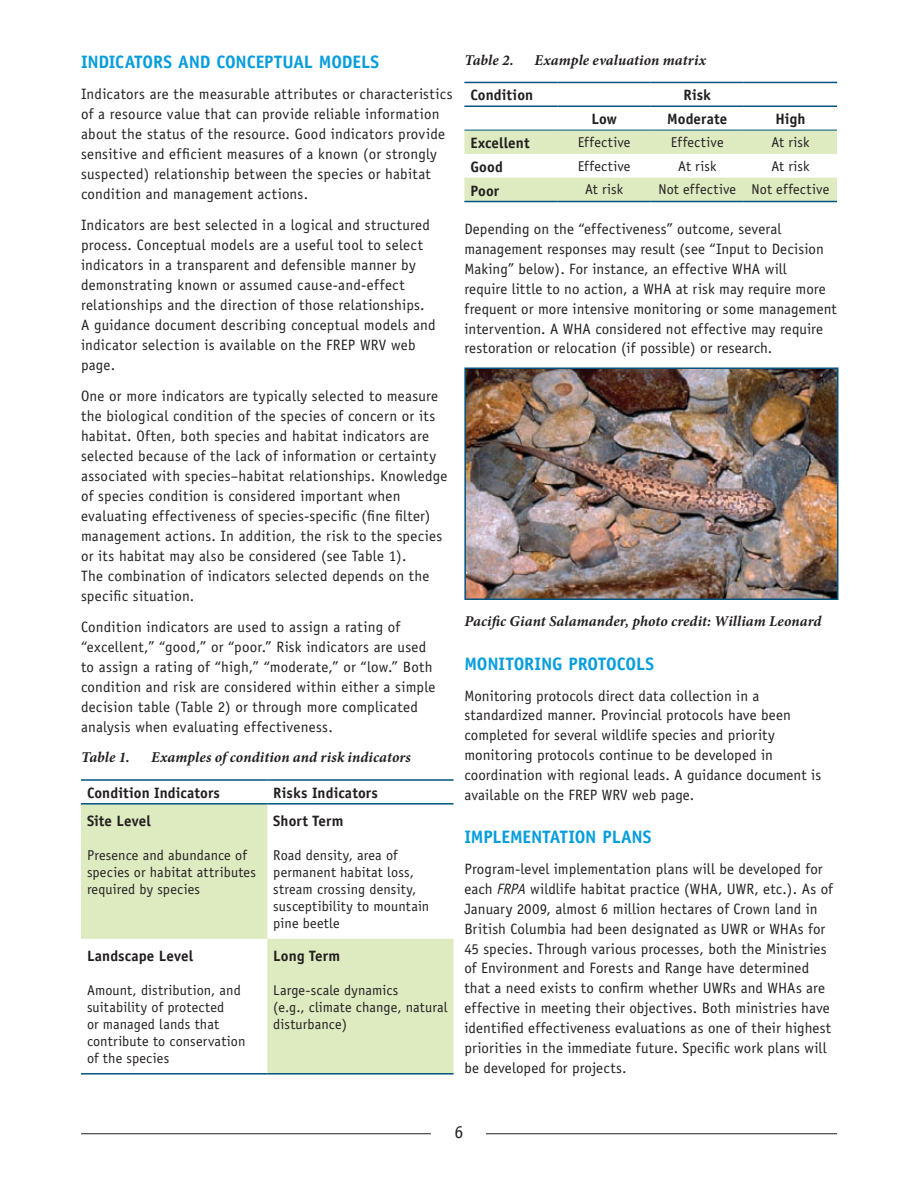
<style>
.page{position:relative;width:918px;height:1188px;background:#fff}
.page>*{position:absolute;margin:0;border:0;box-sizing:border-box;transform-origin:0 0}
.Heading_3{font:700 18px "Officina Sans";letter-spacing:-.01em;color:#069ddc}
.t1{font:18px "Officina Sans";color:#231f20}
.Body_text{font:15px/20.1px "Officina Sans";letter-spacing:.015em;color:#231f20}
.t2{font:italic 700 15px "Minion Pro";letter-spacing:.01em;color:#231f20}
.Table{font:700 15px "Officina Sans";letter-spacing:.005em;color:#231f20}
.Table-2{font:14.25px/17.1px "Officina Sans";letter-spacing:.01em;color:#231f20}
.s1{font-style:italic}
</style>
<div class="page">
<hr style="left:81px;top:1133px;width:756px;height:1px;background:#231f20">
<div style="left:432px;top:1123px;width:54px;height:18px;background:#fff"></div>
<svg style="left:81px;top:805px;width:373px;height:268px"></svg>
<hr style="left:81px;top:779px;width:186px;height:2px;background:#005480">
<hr style="left:267px;top:779px;width:187px;height:2px;background:#005480">
<hr style="left:81px;top:803px;width:186px;height:2px;background:#005480">
<hr style="left:267px;top:803px;width:187px;height:2px;background:#005480">
<hr style="left:81px;top:1073px;width:186px;height:2px;background:#005480">
<hr style="left:267px;top:1073px;width:187px;height:2px;background:#005480">
<svg style="left:464px;top:131px;width:373px;height:70px"></svg>
<hr style="left:464px;top:82px;width:94px;height:1px;background:#005480">
<hr style="left:558px;top:82px;width:93px;height:1px;background:#005480">
<hr style="left:651px;top:82px;width:93px;height:1px;background:#005480">
<hr style="left:744px;top:82px;width:93px;height:1px;background:#005480">
<hr style="left:464px;top:106px;width:94px;height:1px;background:#005480">
<hr style="left:558px;top:106px;width:93px;height:1px;background:#005480">
<hr style="left:651px;top:106px;width:93px;height:1px;background:#005480">
<hr style="left:744px;top:106px;width:93px;height:1px;background:#005480">
<hr style="left:464px;top:201px;width:94px;height:1px;background:#005480">
<hr style="left:558px;top:201px;width:93px;height:1px;background:#005480">
<hr style="left:651px;top:201px;width:93px;height:1px;background:#005480">
<hr style="left:744px;top:201px;width:93px;height:1px;background:#005480">
<hr style="left:464px;top:130px;width:94px;height:1px;background:#005480">
<hr style="left:558px;top:130px;width:93px;height:1px;background:#005480">
<hr style="left:651px;top:130px;width:93px;height:1px;background:#005480">
<hr style="left:744px;top:130px;width:93px;height:1px;background:#005480">
<img style="left:467px;top:371px;width:368px;height:226px">
<div style="left:464px;top:368px;width:374px;height:232px;border:2px solid #005480"></div>
<p class="Heading_3" style="left:81px;top:51px;width:38px">Indicators</p>
<p class="Heading_3" style="left:178px;top:51px;width:107px">and conceptual</p>
<p class="Heading_3" style="left:319px;top:51px;width:43px">models</p>
<p class="Body_text" style="left:81px;top:84px;width:373px">Indicators are the measurable attributes or characteristics of a resource value that can provide reliable information about the status of the resource. Good indicators provide sensitive and efficient measures of a known (or strongly suspected) relationship between the species or habitat condition and management actions.</p>
<p class="Body_text" style="left:81px;top:215px;width:356px">Indicators are best selected in a logical and structured process. Conceptual models are a useful tool to select indicators in a transparent and defensible manner by demonstrating known or assumed cause-and-effect relationships and the direction of those relationships.<br>A guidance document describing conceptual models and indicator selection is available on the FREP WRV web page.</p>
<p class="Body_text" style="left:81px;top:386px;width:368px">One or more indicators are typically selected to measure the biological condition of the species of concern or its habitat. Often, both species and habitat indicators are selected because of the lack of information or certainty associated with species–habitat relationships. Knowledge of species condition is considered important when evaluating effectiveness of species-specific (fine filter) management actions. In addition, the risk to the species or its habitat may also be considered (see Table 1).<br>The combination of indicators selected depends on the specific situation.</p>
<p class="Body_text" style="left:81px;top:617px;width:356px">Condition indicators are used to assign a rating of “excellent,” “good,” or “poor.” Risk indicators are used to assign a rating of “high,” “moderate,” or “low.” Both condition and risk are considered within either a simple decision table (Table 2) or through more complicated analysis when evaluating effectiveness.</p>
<p class="t2" style="left:81px;top:747px;width:50px">Table 1.</p>
<p class="t2" style="left:151px;top:747px;width:261px">Examples of condition and risk indicators</p>
<p class="Table" style="left:87px;top:783px;width:134px">Condition Indicators</p>
<p class="Table" style="left:273px;top:783px;width:106px">Risks Indicators</p>
<p class="Table" style="left:87px;top:811px;width:65px">Site Level</p>
<p class="Table-2" style="left:87px;top:847px;width:170px">Presence and abundance of species or habitat attributes required by species</p>
<p class="Table" style="left:273px;top:811px;width:72px">Short Term</p>
<p class="Table-2" style="left:273px;top:847px;width:158px">Road density, area of permanent habitat loss, stream crossing density, susceptibility to mountain pine beetle</p>
<p class="Table" style="left:87px;top:946px;width:108px">Landscape Level</p>
<p class="Table-2" style="left:87px;top:982px;width:160px">Amount, distribution, and suitability of protected<br>or managed lands that contribute to conservation of the species</p>
<p class="Table" style="left:273px;top:946px;width:68px">Long Term</p>
<p class="Table-2" style="left:273px;top:982px;width:176px">Large-scale dynamics<br>(e.g., climate change, natural disturbance)</p>
<p class="t2" style="left:464px;top:49px;width:51px">Table 2.</p>
<p class="t2" style="left:535px;top:49px;width:173px">Example evaluation matrix</p>
<p class="Table" style="left:470px;top:86px;width:64px">Condition</p>
<p class="Table" style="left:684px;top:86px;width:29px">Risk</p>
<p class="Table" style="left:591px;top:110px;width:27px">Low</p>
<p class="Table" style="left:667px;top:110px;width:62px">Moderate</p>
<p class="Table" style="left:775px;top:110px;width:32px">High</p>
<p class="Table" style="left:470px;top:133px;width:61px">Excellent</p>
<p class="Table-2" style="left:578px;top:133px;width:54px">Effective</p>
<p class="Table-2" style="left:671px;top:133px;width:54px">Effective</p>
<p class="Table-2" style="left:771px;top:133px;width:40px">At risk</p>
<p class="Table" style="left:470px;top:157px;width:34px">Good</p>
<p class="Table-2" style="left:578px;top:157px;width:54px">Effective</p>
<p class="Table-2" style="left:678px;top:157px;width:40px">At risk</p>
<p class="Table-2" style="left:771px;top:157px;width:40px">At risk</p>
<p class="Table" style="left:470px;top:181px;width:30px">Poor</p>
<p class="Table-2" style="left:585px;top:181px;width:40px">At risk</p>
<p class="Table-2" style="left:658px;top:181px;width:79px">Not effective</p>
<p class="Table-2" style="left:752px;top:181px;width:79px">Not effective</p>
<p class="Body_text" style="left:464px;top:219px;width:374px">Depending on the “effectiveness” outcome, several management responses may result (see “Input to Decision Making” below). For instance, an effective WHA will<br>require little to no action, a WHA at risk may require more frequent or more intensive monitoring or some management intervention. A WHA considered not effective may require restoration or relocation (if possible) or research.</p>
<p class="t2" style="left:464px;top:611px;width:359px">Pacific Giant Salamander, photo credit: William Leonard</p>
<p class="Heading_3" style="left:464px;top:653px;width:44px">Monitori</p>
<p class="Heading_3" style="left:541px;top:653px;width:47px">ng protocols</p>
<p class="Body_text" style="left:464px;top:686px;width:358px">Monitoring protocols direct data collection in a standardized manner. Provincial protocols have been completed for several wildlife species and priority monitoring protocols continue to be developed in coordination with regional leads. A guidance document is available on the FREP WRV web page.</p>
<p class="Heading_3" style="left:464px;top:826px;width:39px">Impleme</p>
<p class="Heading_3" style="left:531px;top:826px;width:21px">ntatio</p>
<p class="Heading_3" style="left:585px;top:826px;width:67px">n plans</p>
<p class="Body_text" style="left:464px;top:859px;width:370px">Program-level implementation plans will be developed for each <span class="s1">FRPA</span> wildlife habitat practice (WHA, UWR, etc.). As of January 2009, almost 6 million hectares of Crown land in British Columbia had been designated as UWR or WHAs for 45 species. Through various processes, both the Ministries of Environment and Forests and Range have determined that a need exists to confirm whether UWRs and WHAs are effective in meeting their objectives. Both ministries have identified effectiveness evaluations as one of their highest priorities in the immediate future. Specific work plans will be developed for projects.</p>
<p class="t1" style="left:454px;top:1121px;width:10px">6</p>
</div>
